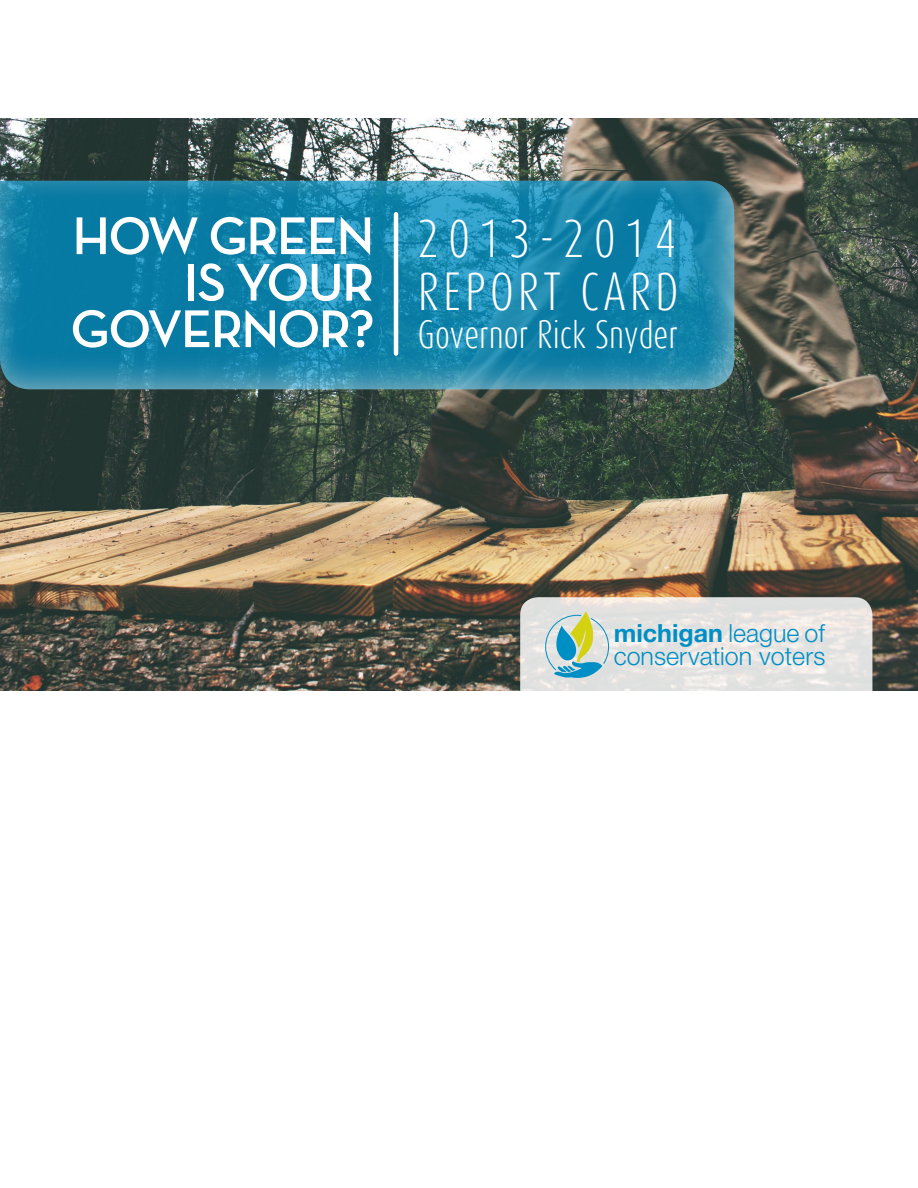
<style>
.page{position:relative;width:918px;height:1188px;background:#fff}
.page>*{position:absolute;margin:0;border:0;box-sizing:border-box;transform-origin:0 0}
.t1{font:700 54px/46.5px "Neutra Disp";letter-spacing:-.02em;color:#fff;text-align:right}
.t2{font:300 44.4px/53.4px "Dax Compact";letter-spacing:.095em;color:#fff}
.t3{font:300 33.3px "Dax Compact";color:#fff}
.t4{font:300 25.05px/23.4px "Helvetica Neue LT Std";color:#008fc5}
.s1{font-family:"Neutra Disp";font-weight:700;font-size:54px}
.s2{font-weight:700}
</style>
<div class="page">
<img style="left:0;top:119px;width:918px;height:572px">
<svg style="left:0;top:180px;width:735px;height:211px;background:#1a85ab"></svg>
<hr style="left:394px;top:214px;width:4px;height:140px;background:#fff">
<svg style="left:520px;top:597px;width:352px;height:94px;background:#dcdfdc"></svg>
<h1 class="t1" style="left:73px;top:215px;width:303px">HOW GREEN<br>IS YOUR</h1>
<h3 class="t3" style="left:71px;top:320px;width:609px"><span class="s1">GOVERNOR?</span> Governor Rick Snyder</h3>
<h2 class="t2" style="left:418px;top:215px;width:262px">2013-2014<br>REPORT CARD</h2>
<p class="t4" style="left:614px;top:624px;width:213px"><span class="s2">michigan</span> league of conservation voters</p>
</div>
